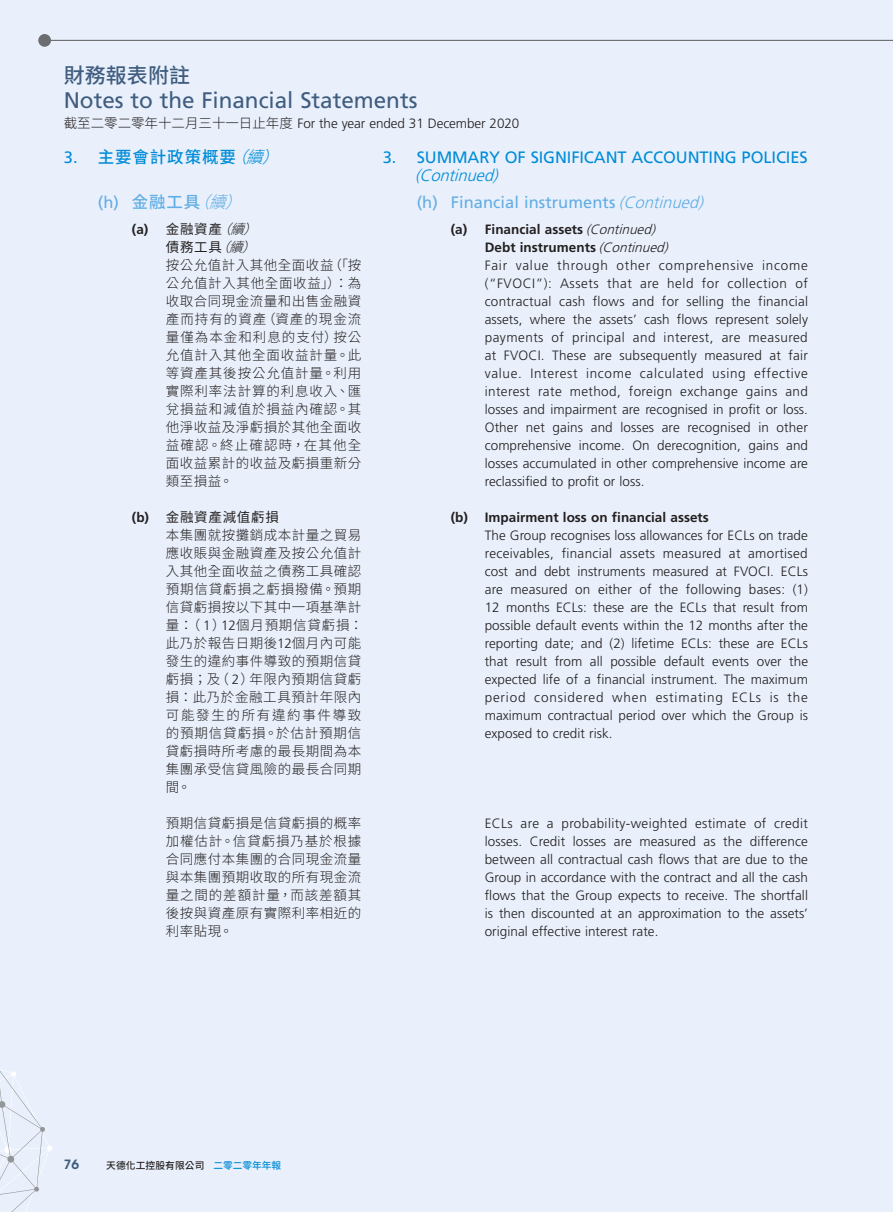
<style>
.page{position:relative;width:893px;height:1212px;background:#e9f0fb}
.page>*{position:absolute;margin:0;border:0;box-sizing:border-box;transform-origin:0 0}
.t1{font:22.5px "Frutiger LT Std";color:#405d80}
.t2{font:500 21px "Source Han Sans TC";letter-spacing:.005em;color:#405d80}
.Heading_1{font:16.5px/18px "Frutiger LT Std";letter-spacing:-.005em;color:#008cd8}
.Heading_2{font:16.5px "Frutiger LT Std";letter-spacing:.005em;color:#61ade5}
.C_Heading_1{font:500 16.5px "Source Han Sans TC";letter-spacing:.055em;color:#008cd8}
.C_Heading_2{font:500 16.5px "Source Han Sans TC";color:#61ade5}
.Body_Text{font:300 13.5px/18px "Frutiger LT Std";letter-spacing:.005em;color:#231f20;text-align:justify}
.C_Body_Text{font:300 13.5px/18px "Source Han Sans TC";letter-spacing:.04em;color:#231f20;text-align:justify}
.Heading_3{font:700 13.5px "Frutiger LT Std";letter-spacing:.005em;color:#231f20}
.Body_Text-2{font:700 13.5px "Frutiger LT Std";letter-spacing:.005em;color:#231f20}
.C_Heading_3{font:13.5px "Source Han Sans TC";letter-spacing:.055em;color:#231f20}
.C_Body_Text-2{font:13.5px "Source Han Sans TC";color:#231f20}
.t3{font:600 12.75px "ITC Avant Garde Std";color:#405d80}
.t4{font:500 9.75px "Source Han Sans TC";letter-spacing:.01em;color:#231f20}
.s1{font-family:"Source Han Sans TC"}
.s2{font-family:"Frutiger LT Std";font-weight:400}
.s3{font-weight:300;font-style:italic}
.s4{font-family:"Frutiger LT Std";font-weight:700}
.s5{font-family:"Frutiger LT Std"}
.s6{color:#008cd8}
</style>
<div class="page">
<div style="left:38px;top:34px;width:13px;height:13px;background:#6c6d70;border-radius:50%"></div>
<hr style="left:45px;top:40px;width:848px;height:1px;background:#6c6d70">
<svg style="left:0;top:1069px;width:52px;height:143px"></svg>
<h2 class="t2" style="left:64px;top:63px;width:128px">財務報表附註</h2>
<h1 class="t1" style="left:64px;top:87px;width:355px">Notes to the Financial Statements</h1>
<p class="Body_Text" style="left:64px;top:114px;width:457px"><span class="s1">截至二零二零年十二月三十一日止年度</span> For the year ended 31 December 2020</p>
<p class="C_Heading_1" style="left:64px;top:148px;width:229px"><span class="s2">3.</span> 主要會計政策概要<span class="s3">（續）</span></p>
<p class="C_Heading_2" style="left:98px;top:192px;width:158px"><span class="s2">(h)</span> 金融工具<span class="s3">（續）</span></p>
<p class="C_Heading_3" style="left:132px;top:222px;width:137px"><span class="s4">(a)</span> 金融資產<span class="s3">（續）</span></p>
<p class="C_Body_Text-2" style="left:166px;top:240px;width:102px">債務工具<span class="s3">（續）</span></p>
<p class="C_Body_Text" style="left:166px;top:257px;width:197px">按公允值計入其他全面收益（「按公允值計入其他全面收益」）：為收取合同現金流量和出售金融資產而持有的資產（資產的現金流量僅為本金和利息的支付）按公允值計入其他全面收益計量。此等資產其後按公允值計量。利用實際利率法計算的利息收入、匯兌損益和減值於損益內確認。其他淨收益及淨虧損於其他全面收益確認。終止確認時，在其他全面收益累計的收益及虧損重新分類至損益。</p>
<p class="C_Heading_3" style="left:132px;top:510px;width:149px"><span class="s4">(b)</span> 金融資產減值虧損</p>
<p class="C_Body_Text" style="left:166px;top:527px;width:199px;text-align:left">本集團就按攤銷成本計量之貿易應收賬與金融資產及按公允值計入其他全面收益之債務工具確認預期信貸虧損之虧損撥備。預期信貸虧損按以下其中一項基準計量：（ <span class="s5">1</span>）<span class="s5">12</span>個月預期信貸虧損：此乃於報告日期後<span class="s5">12</span>個月內可能發生的違約事件導致的預期信貸虧損；及（ <span class="s5">2</span>）年限內預期信貸虧損：此乃於金融工具預計年限內可能發生的所有違約事件導致的預期信貸虧損。於估計預期信貸虧損時所考慮的最長期間為本集團承受信貸風險的最長合同期間。</p>
<p class="C_Body_Text" style="left:166px;top:815px;width:197px">預期信貸虧損是信貸虧損的概率加權估計。信貸虧損乃基於根據合同應付本集團的合同現金流量與本集團預期收取的所有現金流量之間的差額計量，而該差額其後按與資產原有實際利率相近的利率貼現。</p>
<p class="Heading_1" style="left:415px;top:149px;width:394px;text-indent:-32px">3. SUMMARY OF SIGNIFICANT ACCOUNTING POLICIES <span class="s3">(Continued)</span></p>
<p class="Heading_2" style="left:417px;top:192px;width:293px">(h) Financial instruments <span class="s3">(Continued)</span></p>
<p class="Heading_3" style="left:451px;top:222px;width:210px">(a) Financial assets <span class="s3">(Continued)</span></p>
<p class="Body_Text-2" style="left:485px;top:240px;width:188px">Debt instruments <span class="s3">(Continued)</span></p>
<p class="Body_Text" style="left:485px;top:257px;width:325px">Fair value through other comprehensive income (“FVOCI”): Assets that are held for collection of contractual cash flows and for selling the financial assets, where the assets’ cash flows represent solely payments of principal and interest, are measured at FVOCI. These are subsequently measured at fair value. Interest income calculated using effective interest rate method, foreign exchange gains and losses and impairment are recognised in profit or loss.<br>Other net gains and losses are recognised in other comprehensive income. On derecognition, gains and losses accumulated in other comprehensive income are reclassified to profit or loss.</p>
<p class="Heading_3" style="left:451px;top:510px;width:260px">(b) Impairment loss on financial assets</p>
<p class="Body_Text" style="left:485px;top:527px;width:325px">The Group recognises loss allowances for ECLs on trade receivables, financial assets measured at amortised cost and debt instruments measured at FVOCI. ECLs are measured on either of the following bases: (1)<br>12 months ECLs: these are the ECLs that result from possible default events within the 12 months after the reporting date; and (2) lifetime ECLs: these are ECLs that result from all possible default events over the expected life of a financial instrument. The maximum period considered when estimating ECLs is the maximum contractual period over which the Group is exposed to credit risk.</p>
<p class="Body_Text" style="left:485px;top:815px;width:325px">ECLs are a probability-weighted estimate of credit losses. Credit losses are measured as the difference between all contractual cash flows that are due to the Group in accordance with the contract and all the cash flows that the Group expects to receive. The shortfall is then discounted at an approximation to the assets’ original effective interest rate.</p>
<p class="t3" style="left:64px;top:1156px;width:17px">76</p>
<p class="t4" style="left:106px;top:1160px;width:176px">天德化工控股有限公司 <span class="s6">二零二零年年報</span></p>
</div>
